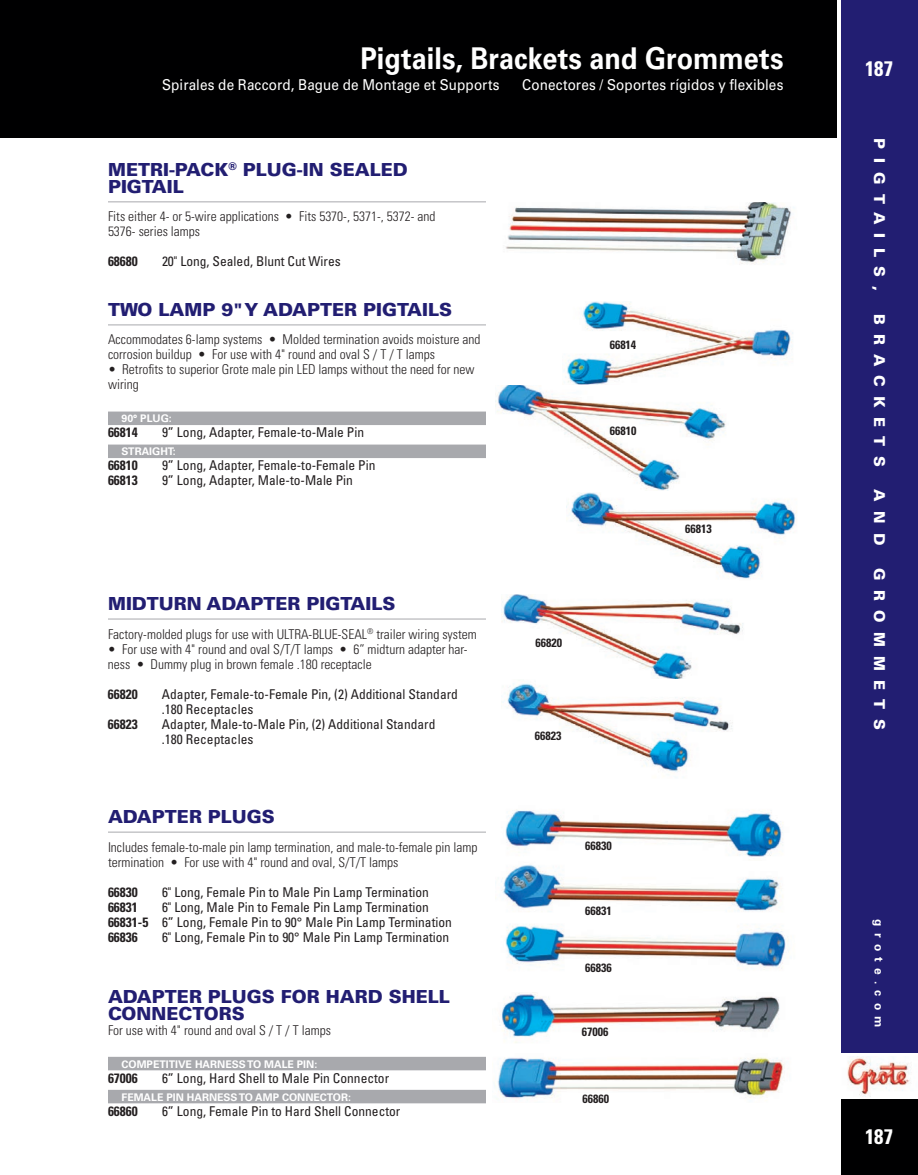
<style>
.page{position:relative;width:918px;height:1175px;background:#fff}
.page>*{position:absolute;margin:0;border:0;box-sizing:border-box;transform-origin:0 0}
.t1{font:700 30px "Univers LT Std";color:#fff;scale:.9 1}
.t2{font:700 condensed 21px "Univers LT Std";letter-spacing:.005em;color:#fff}
.t3{font:900 18px/16.5px "Univers LT Std";color:#221e72}
.t4{font:15px "Univers LT Std";letter-spacing:.01em;color:#fff;scale:.9 1}
.t5{font:900 15px "Univers LT Std";letter-spacing:.615em;color:#fff}
.t6{font:300 condensed 13.5px/15px "Univers LT Std";color:#231f20}
.t7{font:condensed 13.5px/15px "Univers LT Std";color:#231f20}
.t8{font:700 condensed 13.5px "Univers LT Std";color:#231f20}
.t9{font:700 condensed 12px "Univers LT Std";color:#231f20}
.t10{font:700 12px "Univers LT Std";letter-spacing:.52em;color:#fff}
.t11{font:700 10.5px "Univers LT Std";color:#fff}
.s1{font-weight:700}
</style>
<div class="page">
<div style="left:0;top:0;width:837px;height:138px;background:#000001"></div>
<div style="left:841px;top:0;width:77px;height:1174px;background:#221e72"></div>
<div style="left:841px;top:1098px;width:77px;height:76px;background:#000001"></div>
<div style="left:840px;top:1053px;width:78px;height:45px;background:#fff"></div>
<img style="left:847px;top:1056px;width:63px;height:41px">
<hr style="left:108px;top:201px;width:378px;height:1px;background:#a8a9ad">
<hr style="left:108px;top:324px;width:378px;height:1px;background:#a8a9ad">
<div style="left:108px;top:411px;width:378px;height:14px;background:#a8a9ad"></div>
<div style="left:108px;top:444px;width:378px;height:14px;background:#a8a9ad"></div>
<hr style="left:108px;top:618px;width:378px;height:1px;background:#a8a9ad">
<hr style="left:108px;top:831px;width:378px;height:1px;background:#a8a9ad">
<div style="left:108px;top:1056px;width:378px;height:14px;background:#a8a9ad"></div>
<div style="left:108px;top:1089px;width:378px;height:14px;background:#a8a9ad"></div>
<img style="left:506px;top:202px;width:288px;height:63px">
<img style="left:564px;top:302px;width:229px;height:83px">
<img style="left:495px;top:385px;width:231px;height:105px">
<img style="left:566px;top:492px;width:231px;height:87px">
<img style="left:502px;top:594px;width:241px;height:85px">
<img style="left:506px;top:683px;width:227px;height:89px">
<img style="left:495px;top:809px;width:293px;height:161px">
<img style="left:500px;top:992px;width:280px;height:51px">
<img style="left:494px;top:1057px;width:290px;height:42px">
<h1 class="t1" style="left:361px;top:41px;width:471px">Pigtails, Brackets and Grommets</h1>
<p class="t4" style="left:162px;top:76px;width:376px">Spirales de Raccord, Bague de Montage et Supports</p>
<p class="t4" style="left:522px;top:76px;width:292px">Conectores / Soportes rígidos y flexibles</p>
<h3 class="t3" style="left:108px;top:161px;width:299px">METRI-PACK<sup>®</sup> PLUG-IN SEALED<br>PIGTAIL</h3>
<p class="t6" style="left:108px;top:209px;width:329px">Fits either 4- or 5-wire applications • Fits 5370-, 5371-, 5372- and<br>5376- series lamps</p>
<p class="t8" style="left:108px;top:253px;width:31px">68680</p>
<p class="t7" style="left:162px;top:254px;width:180px">20" Long, Sealed, Blunt Cut Wires</p>
<h3 class="t3" style="left:108px;top:301px;width:346px">TWO LAMP 9" Y ADAPTER PIGTAILS</h3>
<p class="t6" style="left:108px;top:332px;width:374px">Accommodates 6-lamp systems • Molded termination avoids moisture and corrosion buildup • For use with 4" round and oval S / T / T lamps</p>
<p class="t6" style="left:108px;top:362px;width:368px">• Retrofits to superior Grote male pin LED lamps without the need for new wiring</p>
<p class="t11" style="left:122px;top:412px;width:52px">90° PLUG:</p>
<p class="t8" style="left:108px;top:424px;width:31px">66814</p>
<p class="t7" style="left:162px;top:425px;width:204px">9” Long, Adapter, Female-to-Male Pin</p>
<p class="t11" style="left:122px;top:445px;width:56px">STRAIGHT:</p>
<p class="t8" style="left:108px;top:457px;width:31px">66810</p>
<p class="t7" style="left:162px;top:458px;width:215px">9” Long, Adapter, Female-to-Female Pin</p>
<p class="t8" style="left:108px;top:472px;width:31px">66813</p>
<p class="t7" style="left:162px;top:473px;width:192px">9” Long, Adapter, Male-to-Male Pin</p>
<h3 class="t3" style="left:108px;top:595px;width:289px">MIDTURN ADAPTER PIGTAILS</h3>
<p class="t6" style="left:108px;top:626px;width:370px">Factory-molded plugs for use with ULTRA-BLUE-SEAL<sup>®</sup> trailer wiring system</p>
<p class="t6" style="left:108px;top:641px;width:361px">• For use with 4" round and oval S/T/T lamps • 6” midturn adapter har&shy;ness • Dummy plug in brown female .180 receptacle</p>
<p class="t8" style="left:108px;top:685px;width:31px">66820</p>
<p class="t7" style="left:162px;top:686px;width:298px">Adapter, Female-to-Female Pin, (2) Additional Standard .180 Receptacles</p>
<p class="t8" style="left:108px;top:715px;width:31px">66823</p>
<p class="t7" style="left:162px;top:716px;width:275px">Adapter, Male-to-Male Pin, (2) Additional Standard .180 Receptacles</p>
<h3 class="t3" style="left:108px;top:808px;width:168px">ADAPTER PLUGS</h3>
<p class="t6" style="left:108px;top:839px;width:371px">Includes female-to-male pin lamp termination, and male-to-female pin lamp termination • For use with 4" round and oval, S/T/T lamps</p>
<p class="t8" style="left:108px;top:883px;width:31px">66830</p>
<p class="t7" style="left:162px;top:884px;width:268px">6" Long, Female Pin to Male Pin Lamp Termination</p>
<p class="t8" style="left:108px;top:898px;width:31px">66831</p>
<p class="t7" style="left:108px;top:899px;width:345px;text-indent:54px">6" Long, Male Pin to Female Pin Lamp Termination<br><span class="s1">66831-5</span> 6” Long, Female Pin to 90° Male Pin Lamp Termination<br><span class="s1">66836</span></p>
<p class="t7" style="left:162px;top:929px;width:289px">6" Long, Female Pin to 90° Male Pin Lamp Termination</p>
<h3 class="t3" style="left:108px;top:988px;width:332px">ADAPTER PLUGS FOR HARD SHELL<br>CONNECTORS</h3>
<p class="t6" style="left:108px;top:1022px;width:225px">For use with 4" round and oval S / T / T lamps</p>
<p class="t11" style="left:122px;top:1057px;width:197px">COMPETITIVE HARNESS TO MALE PIN:</p>
<p class="t8" style="left:108px;top:1069px;width:31px">67006</p>
<p class="t7" style="left:162px;top:1070px;width:229px">6” Long, Hard Shell to Male Pin Connector</p>
<p class="t11" style="left:122px;top:1090px;width:231px">FEMALE PIN HARNESS TO AMP CONNECTOR:</p>
<p class="t8" style="left:108px;top:1102px;width:31px">66860</p>
<p class="t7" style="left:162px;top:1103px;width:240px">6” Long, Female Pin to Hard Shell Connector</p>
<p class="t9" style="left:610px;top:337px;width:28px">66814</p>
<p class="t9" style="left:610px;top:423px;width:28px">66810</p>
<p class="t9" style="left:536px;top:635px;width:28px">66820</p>
<p class="t9" style="left:535px;top:728px;width:28px">66823</p>
<p class="t9" style="left:585px;top:838px;width:28px">66830</p>
<p class="t9" style="left:585px;top:903px;width:28px">66831</p>
<p class="t9" style="left:585px;top:960px;width:28px">66836</p>
<p class="t9" style="left:582px;top:1024px;width:28px">67006</p>
<p class="t9" style="left:583px;top:1091px;width:28px">66860</p>
<p class="t9" style="left:685px;top:521px;width:28px">66813</p>
<h2 class="t2" style="left:865px;top:56px;width:30px">187</h2>
<p class="t5" style="left:889px;top:138px;width:154px;rotate:90deg">PIGTAILS,</p>
<p class="t5" style="left:889px;top:314px;width:154px;rotate:90deg">BRACKETS</p>
<p class="t5" style="left:889px;top:489px;width:57px;rotate:90deg">AND</p>
<p class="t5" style="left:889px;top:568px;width:163px;rotate:90deg">GROMMETS</p>
<p class="t10" style="left:886px;top:919px;width:110px;rotate:90deg">grote.com</p>
<h2 class="t2" style="left:865px;top:1123px;width:30px">187</h2>
</div>
